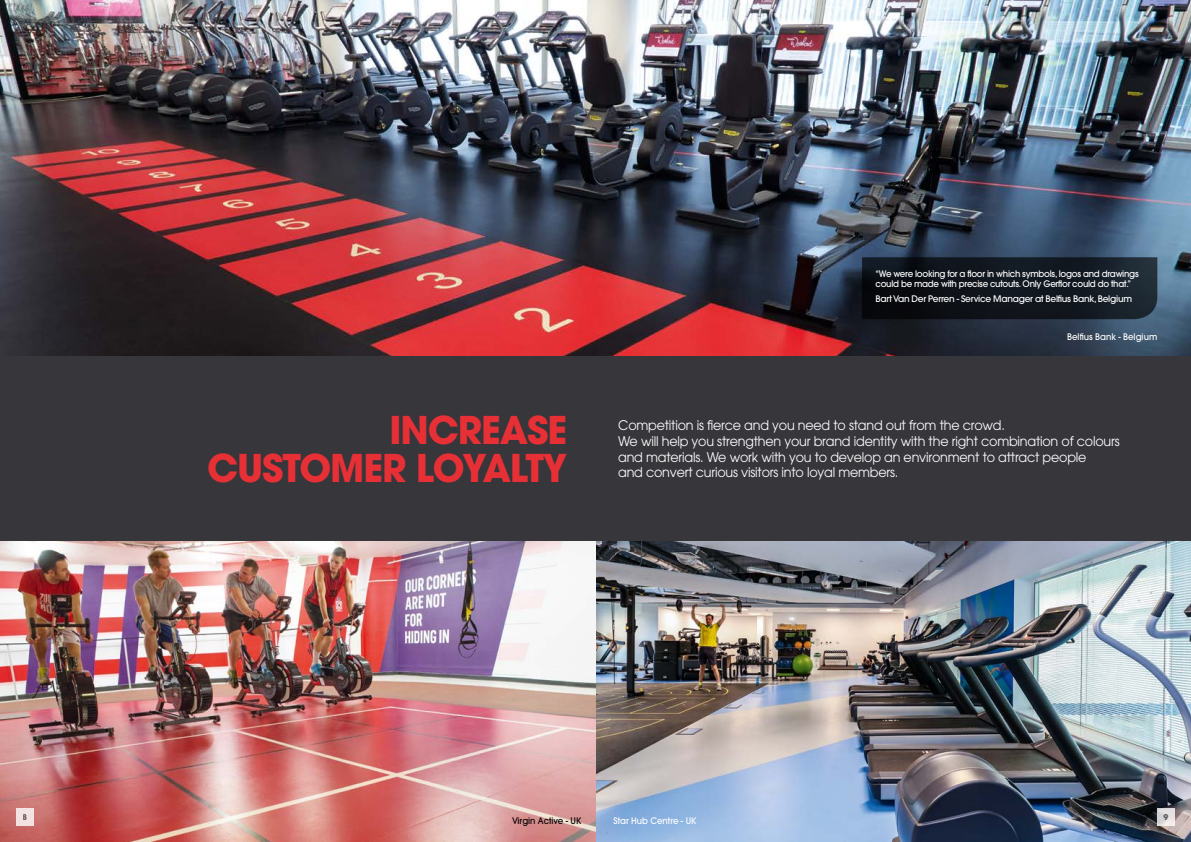
<style>
.page{position:relative;width:1191px;height:842px;background:#fff}
.page>*{position:absolute;margin:0;border:0;box-sizing:border-box;transform-origin:0 0}
.t1{font:700 38px/38px "Avant Garde";letter-spacing:-.03em;color:#e73036;text-align:right}
.t2{font:13.2px/15.9px "Avant Garde";letter-spacing:-.015em;color:#fff;scale:.96 1}
.t3{font:500 9px/10px "Avant Garde";letter-spacing:-.03em;color:#fff;scale:.96 1}
.t4{font:500 9px "Avant Garde";letter-spacing:-.03em;color:#fff}
.t5{font:500 9px "Avant Garde";color:#fff;scale:.95 1}
.t6{font:500 9px "Avant Garde";color:#000;scale:.95 1}
.t7{font:700 8px "Avant Garde";color:#6e6e6e}
</style>
<div class="page">
<img style="left:0;top:540px;width:1191px;height:302px">
<img style="left:0;top:0;width:1191px;height:356px">
<div style="left:0;top:356px;width:1191px;height:184px;background:#36363b"></div>
<div style="left:17px;top:808px;width:17px;height:17px;background:#f4e3e2"></div>
<svg style="left:1157px;top:808px;width:17px;height:17px"></svg>
<svg style="left:862px;top:257px;width:295px;height:62px"></svg>
<p class="t3" style="left:875px;top:268px;width:276px">“We were looking for a floor in which symbols, logos and drawings could be made with precise cutouts. Only Gerflor could do that.”</p>
<p class="t4" style="left:875px;top:293px;width:258px">Bart Van Der Perren - Service Manager at Belfius Bank, Belgium</p>
<p class="t5" style="left:1067px;top:331px;width:96px">Belfius Bank - Belgium</p>
<h1 class="t1" style="left:207px;top:411px;width:361px">INCREASE<br>CUSTOMER LOYALTY</h1>
<p class="t2" style="left:618px;top:417px;width:524px">Competition is fierce and you need to stand out from the crowd.<br>We will help you strengthen your brand identity with the right combination of colours and materials. We work with you to develop an environment to attract people<br>and convert curious visitors into loyal members.</p>
<p class="t7" style="left:23px;top:812px;width:6px">8</p>
<p class="t7" style="left:1163px;top:812px;width:6px">9</p>
<p class="t6" style="left:512px;top:815px;width:74px">Virgin Active - UK</p>
<p class="t5" style="left:613px;top:815px;width:89px">Star Hub Centre - UK</p>
</div>
